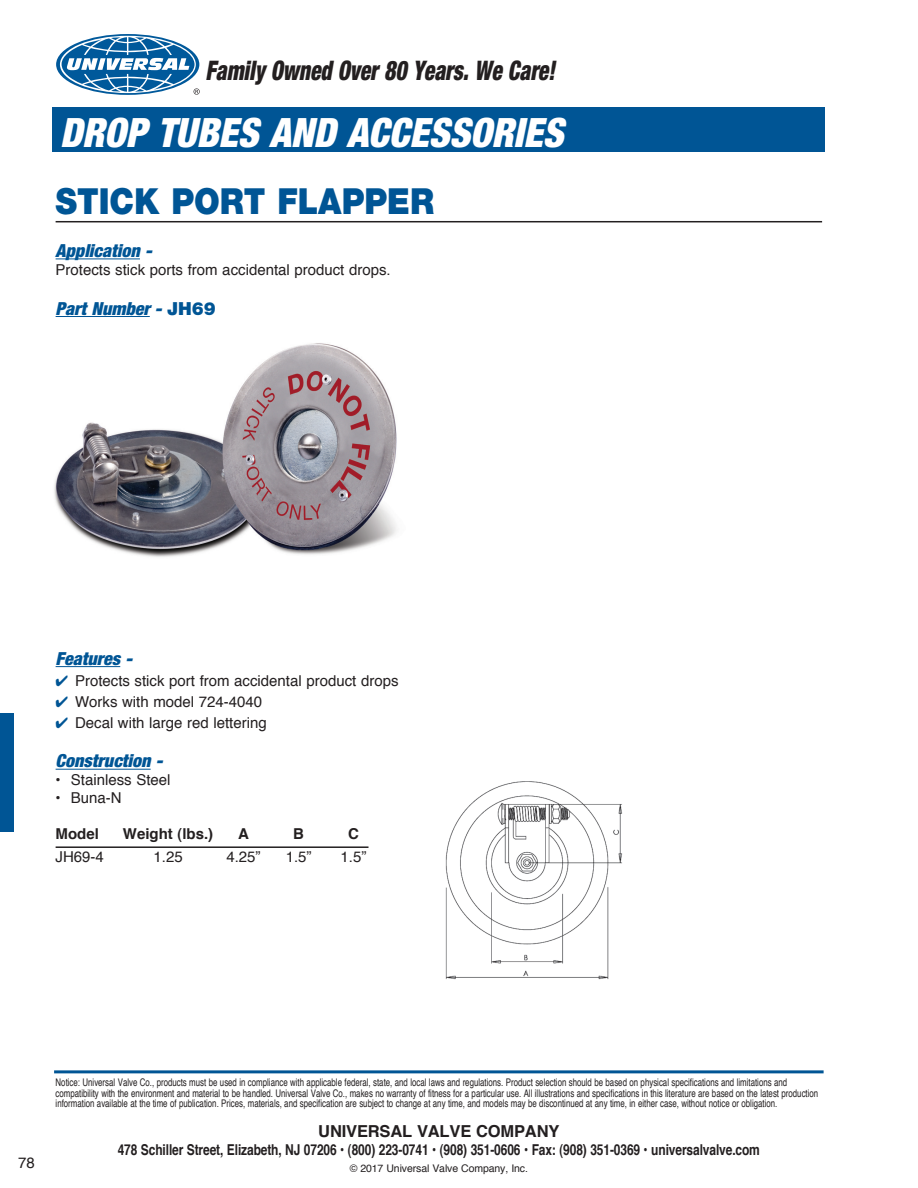
<style>
.page{position:relative;width:918px;height:1188px;background:#fff}
.page>*{position:absolute;margin:0;border:0;box-sizing:border-box;transform-origin:0 0}
.t1{font:italic 900 condensed 40.5px "Helvetica Neue";color:#fff;scale:.95 1}
.t2{font:900 36px "Helvetica Neue";color:#005595;scale:.9 1}
.t3{font:italic 900 condensed 27px "Helvetica Neue";color:#231f20;scale:.8 1}
.t4{font:italic 900 condensed 18px "Helvetica Neue";color:#005595}
.t5{font:700 16.5px "Helvetica";letter-spacing:-.01em;color:#231f20}
.t6{font:15px "Helvetica";color:#231f20}
.t7{font:700 15px "Helvetica";letter-spacing:-.01em;color:#231f20;scale:.8 1}
.t8{font:700 15px "Helvetica";letter-spacing:-.01em;color:#231f20}
.t9{font:10.5px/10.5px "Helvetica";color:#231f20;scale:.75 1}
.t10{font:10.5px "Helvetica";color:#231f20}
.s1{font-style:normal;font-stretch:normal}
.s2{color:#005595}
</style>
<div class="page">
<div style="left:0;top:713px;width:14px;height:119px;background:#005595"></div>
<img style="left:54px;top:343px;width:343px;height:214px">
<div style="left:53px;top:107px;width:772px;height:45px;background:#005595"></div>
<hr style="left:56px;top:221px;width:766px;height:1px;background:#231f20">
<hr style="left:56px;top:258px;width:84px;height:1px;background:#005595">
<hr style="left:56px;top:316px;width:94px;height:1px;background:#005595">
<hr style="left:56px;top:666px;width:64px;height:1px;background:#005595">
<hr style="left:56px;top:769px;width:95px;height:1px;background:#005595">
<hr style="left:56px;top:846px;width:313px;height:2px;background:#231f20">
<svg style="left:60px;top:36px;width:140px;height:59px"></svg>
<hr style="left:54px;top:1070px;width:770px;height:3px;background:#005595">
<img style="left:445px;top:781px;width:177px;height:199px">
<h3 class="t3" style="left:206px;top:54px;width:438px">Family Owned Over 80 Years. We Care!</h3>
<h1 class="t1" style="left:60px;top:107px;width:531px">DROP TUBES AND ACCESSORIES</h1>
<h2 class="t2" style="left:56px;top:180px;width:422px">STICK PORT FLAPPER</h2>
<h3 class="t4" style="left:56px;top:240px;width:98px">Application -</h3>
<h3 class="t6" style="left:56px;top:260px;width:337px">Protects stick ports from accidental product drops.</h3>
<h3 class="t4" style="left:56px;top:297px;width:162px">Part Number - <span class="s1">JH69</span></h3>
<h3 class="t4" style="left:56px;top:647px;width:78px">Features -</h3>
<h3 class="t6" style="left:56px;top:670px;width:344px"><span class="s2">✔</span> Protects stick port from accidental product drops</h3>
<h3 class="t6" style="left:56px;top:691px;width:208px"><span class="s2">✔</span> Works with model 724-4040</h3>
<h3 class="t6" style="left:56px;top:712px;width:213px"><span class="s2">✔</span> Decal with large red lettering</h3>
<h3 class="t4" style="left:56px;top:750px;width:108px">Construction -</h3>
<h3 class="t6" style="left:56px;top:770px;width:116px">• Stainless Steel</h3>
<h3 class="t6" style="left:56px;top:788px;width:68px">• Buna-N</h3>
<h3 class="t8" style="left:56px;top:824px;width:45px">Model</h3>
<h3 class="t8" style="left:123px;top:824px;width:92px">Weight (lbs.)</h3>
<h3 class="t8" style="left:238px;top:824px;width:12px">A</h3>
<h3 class="t8" style="left:293px;top:824px;width:12px">B</h3>
<h3 class="t8" style="left:348px;top:824px;width:12px">C</h3>
<h3 class="t6" style="left:56px;top:847px;width:50px">JH69-4</h3>
<h3 class="t6" style="left:153px;top:847px;width:31px">1.25</h3>
<h3 class="t6" style="left:226px;top:847px;width:36px">4.25”</h3>
<h3 class="t6" style="left:286px;top:847px;width:27px">1.5”</h3>
<h3 class="t6" style="left:341px;top:847px;width:27px">1.5”</h3>
<h3 class="t6" style="left:18px;top:1152px;width:18px">78</h3>
<p class="t9" style="left:56px;top:1078px;width:1018px">Notice: Universal Valve Co., products must be used in compliance with applicable federal, state, and local laws and regulations. Product selection should be based on physical specifications and limitations and compatibility with the environment and material to be handled. Universal Valve Co., makes no warranty of fitness for a particular use. All illustrations and specifications in this literature are based on the latest production information available at the time of publication. Prices, materials, and specification are subject to change at any time, and models may be discontinued at any time, in either case, without notice or obligation.</p>
<h3 class="t5" style="left:318px;top:1120px;width:243px">UNIVERSAL VALVE COMPANY</h3>
<h3 class="t7" style="left:118px;top:1140px;width:804px">478 Schiller Street, Elizabeth, NJ 07206 • (800) 223-0741 • (908) 351-0606 • Fax: (908) 351-0369 • universalvalve.com</h3>
<p class="t10" style="left:350px;top:1161px;width:180px">© 2017 Universal Valve Company, Inc.</p>
</div>
